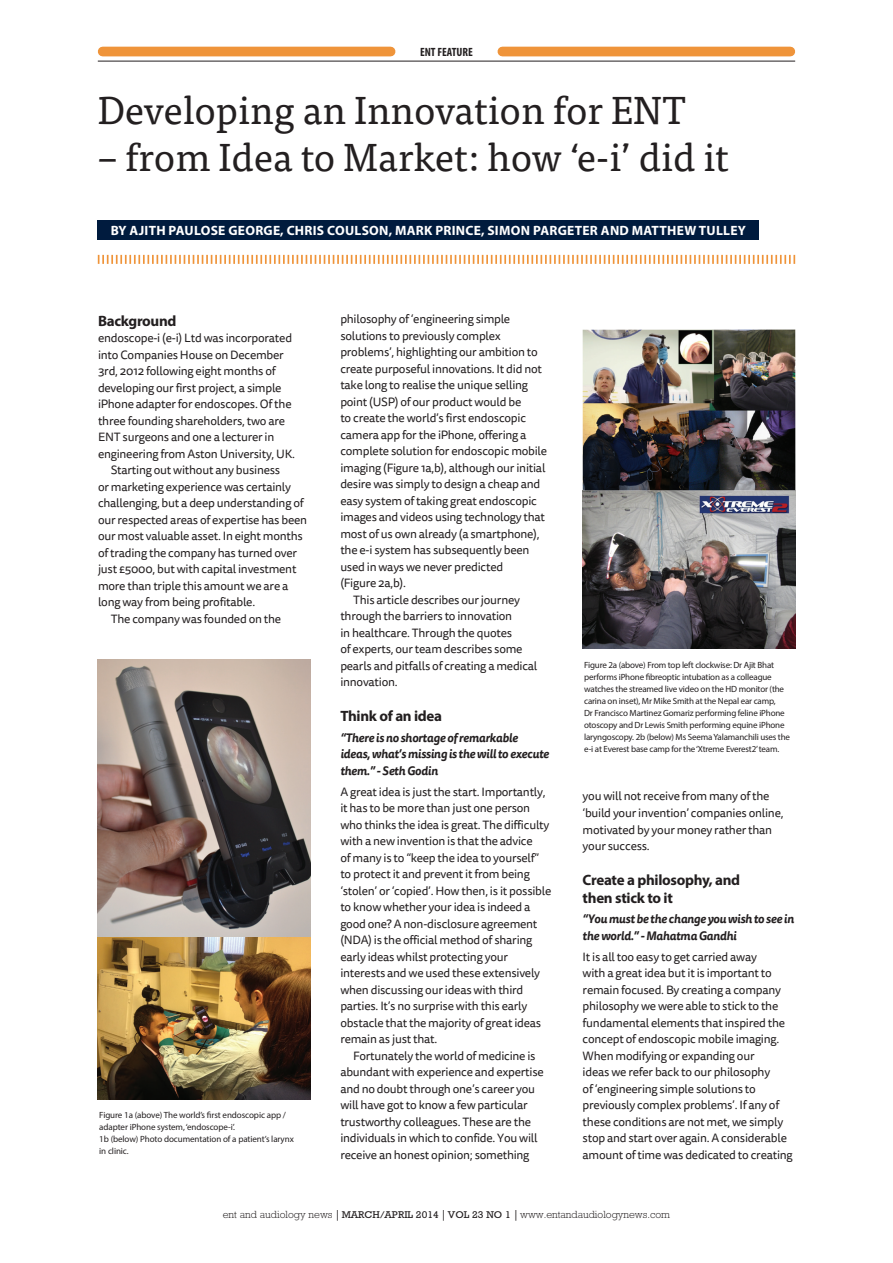
<style>
.page{position:relative;width:893px;height:1263px;background:#fff}
.page>*{position:absolute;margin:0;border:0;box-sizing:border-box;transform-origin:0 0}
.Feature_Headline{font:39px "Tisa Pro";color:#231f20}
.Feature_Subhead1{font:700 15px/18px "Myriad Pro";letter-spacing:-.02em;color:#231f20}
.Feature_Author{font:700 13.5px "Myriad Pro";letter-spacing:.02em;color:#fff}
.t1{font:12px/16.5px "Tisa Sans Pro";letter-spacing:-.02em;color:#231f20}
.t2{font:italic 700 12px/16.5px "Tisa Sans Pro";letter-spacing:-.02em;color:#231f20}
.t3{font:700 condensed 12px "Myriad Pro";color:#231f20}
.t4{font:300 10.5px "Rockwell";color:#231f20}
.Feature_Photo_captio{font:9px/12px "Myriad Pro";letter-spacing:-.02em;color:#231f20}
.s1{font-family:"Adobe Caslon Pro";font-weight:700}
.s2{font-weight:400;font-size:10.05px}
</style>
<div class="page">
<img style="left:98px;top:659px;width:212px;height:278px">
<img style="left:98px;top:937px;width:212px;height:162px">
<img style="left:583px;top:490px;width:212px;height:159px">
<img style="left:583px;top:330px;width:212px;height:160px">
<div style="left:98px;top:220px;width:661px;height:19px;background:#001b3e"></div>
<svg style="left:98px;top:255px;width:697px;height:9px"></svg>
<div style="left:103px;top:47px;width:288px;height:9px;background:#ef943a"></div>
<hr style="left:98px;top:61px;width:697px;height:1px;background:#231f20">
<div style="left:502px;top:47px;width:288px;height:9px;background:#ef943a"></div>
<p class="t3" style="left:420px;top:45px;width:54px">ENT FEATURE</p>
<p class="Feature_Headline" style="left:98px;top:82px;width:589px">Developing an Innovation for ENT</p>
<p class="Feature_Headline" style="left:98px;top:128px;width:633px">– from Idea to Market: how ‘e-i’ did it</p>
<p class="Feature_Author" style="left:111px;top:221px;width:637px">BY AJITH PAULOSE GEORGE, CHRIS COULSON, MARK PRINCE, SIMON PARGETER AND MATTHEW TULLEY</p>
<p class="Feature_Subhead1" style="left:98px;top:311px;width:80px">Background</p>
<p class="t1" style="left:98px;top:330px;width:199px">endoscope-i (e-i) Ltd was incorporated into Companies House on December 3rd, 2012 following eight months of developing our first project, a simple iPhone adapter for endoscopes. Of the three founding shareholders, two are ENT surgeons and one a lecturer in engineering from Aston University, UK.</p>
<p class="t1" style="left:98px;top:462px;width:211px;text-indent:13px">Starting out without any business<br>or marketing experience was certainly challenging, but a deep understanding of our respected areas of expertise has been our most valuable asset. In eight months of trading the company has turned over just £5000, but with capital investment more than triple this amount we are a long way from being profitable.</p>
<p class="t1" style="left:111px;top:611px;width:172px">The company was founded on the</p>
<p class="Feature_Photo_captio" style="left:99px;top:1109px;width:196px">Figure 1a (above) The world’s first endoscopic app / adapter iPhone system, ‘endoscope-i’.<br>1b (below) Photo documentation of a patient’s larynx in clinic.</p>
<p class="t1" style="left:340px;top:311px;width:208px">philosophy of ‘engineering simple solutions to previously complex problems’, highlighting our ambition to create purposeful innovations. It did not take long to realise the unique selling point (USP) of our product would be<br>to create the world’s first endoscopic camera app for the iPhone, offering a complete solution for endoscopic mobile imaging (Figure 1a,b), although our initial desire was simply to design a cheap and easy system of taking great endoscopic images and videos using technology that most of us own already (a smartphone), the e-i system has subsequently been used in ways we never predicted<br>(Figure 2a,b).</p>
<p class="t1" style="left:340px;top:592px;width:199px;text-indent:13px">This article describes our journey through the barriers to innovation<br>in healthcare. Through the quotes<br>of experts, our team describes some pearls and pitfalls of creating a medical innovation.</p>
<p class="Feature_Subhead1" style="left:340px;top:706px;width:103px">Think of an idea</p>
<p class="t2" style="left:340px;top:729px;width:210px">“There is no shortage of remarkable ideas, what’s missing is the will to execute them.” - Seth Godin</p>
<p class="t1" style="left:340px;top:783px;width:213px">A great idea is just the start. Importantly, it has to be more than just one person who thinks the idea is great. The difficulty with a new invention is that the advice<br>of many is to “keep the idea to yourself” to protect it and prevent it from being ‘stolen’ or ‘copied’. How then, is it possible to know whether your idea is indeed a good one? A non-disclosure agreement (NDA) is the official method of sharing early ideas whilst protecting your interests and we used these extensively when discussing our ideas with third parties. It’s no surprise with this early obstacle that the majority of great ideas remain as just that.</p>
<p class="t1" style="left:340px;top:1047px;width:205px;text-indent:13px">Fortunately the world of medicine is abundant with experience and expertise and no doubt through one’s career you will have got to know a few particular trustworthy colleagues. These are the individuals in which to confide. You will receive an honest opinion; something</p>
<p class="Feature_Photo_captio" style="left:584px;top:659px;width:207px">Figure 2a (above) From top left clockwise: Dr Ajit Bhat performs iPhone fibreoptic intubation as a colleague watches the streamed live video on the HD monitor (the carina on inset), Mr Mike Smith at the Nepal ear camp,<br>Dr Francisco Martinez Gomariz performing feline iPhone otoscopy and Dr Lewis Smith performing equine iPhone laryngoscopy. 2b (below) Ms Seema Yalamanchili uses the e-i at Everest base camp for the ‘Xtreme Everest2’ team.</p>
<p class="t1" style="left:583px;top:788px;width:202px">you will not receive from many of the ‘build your invention’ companies online, motivated by your money rather than your success.</p>
<p class="Feature_Subhead1" style="left:583px;top:870px;width:159px">Create a philosophy, and then stick to it</p>
<p class="t2" style="left:583px;top:911px;width:213px">“You must be the change you wish to see in the world.” - Mahatma Gandhi</p>
<p class="t1" style="left:583px;top:948px;width:212px">It is all too easy to get carried away<br>with a great idea but it is important to remain focused. By creating a company philosophy we were able to stick to the fundamental elements that inspired the concept of endoscopic mobile imaging.<br>When modifying or expanding our<br>ideas we refer back to our philosophy<br>of ‘engineering simple solutions to previously complex problems’. If any of these conditions are not met, we simply stop and start over again. A considerable amount of time was dedicated to creating</p>
<p class="t4" style="left:223px;top:1208px;width:449px">ent and audiology news <span class="s1">|</span> <span class="s2">MARCH/APRIL 2014</span> <span class="s1">|</span> <span class="s2">VOL 23 NO 1</span> <span class="s1">|</span> www.entandaudiologynews.com</p>
</div>
